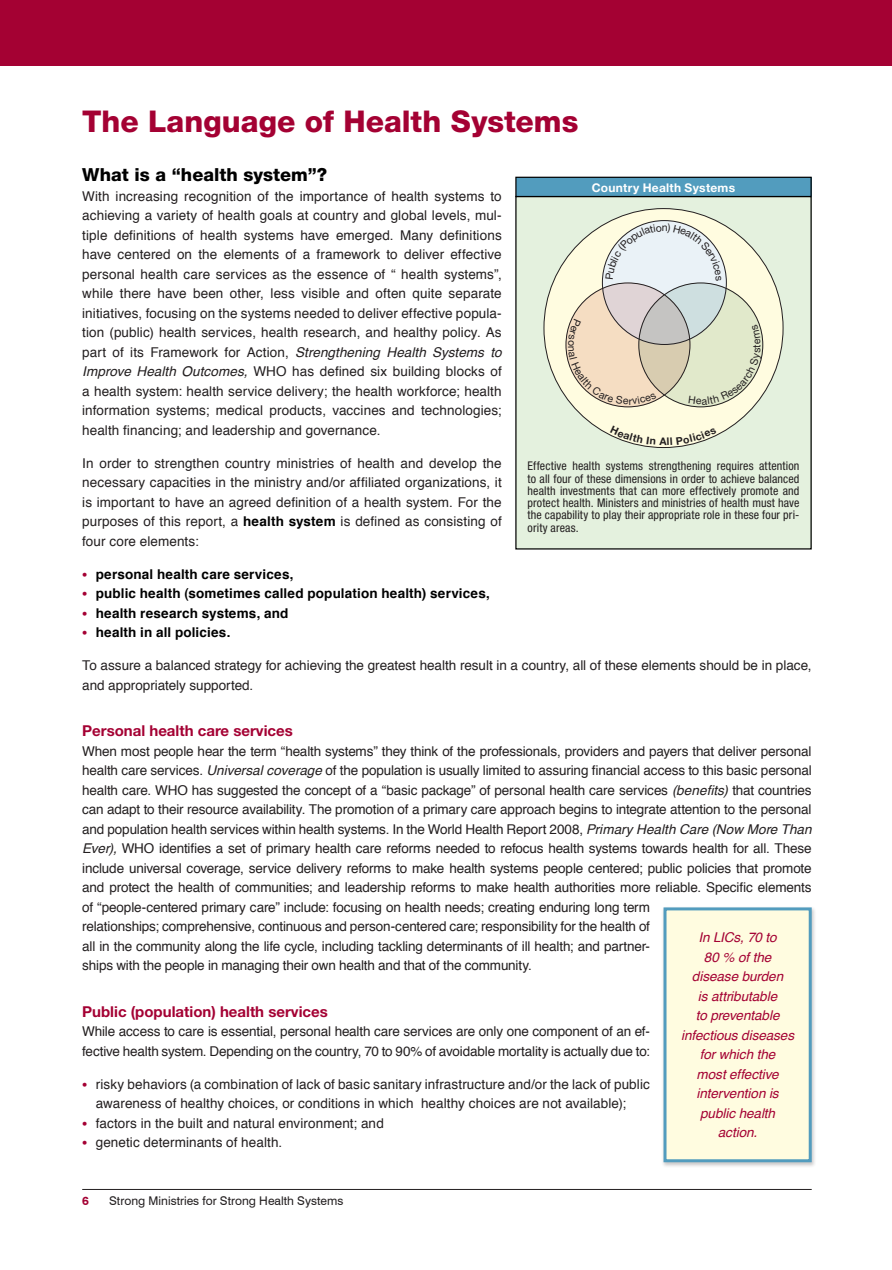
<style>
.page{position:relative;width:892px;height:1270px;background:#fff}
.page>*{position:absolute;margin:0;border:0;box-sizing:border-box;transform-origin:0 0}
.Header_1{font:800 30px "Helvetica Neue LT";color:#a40133}
.Header_2{font:800 18px "Helvetica Neue LT";color:#000}
.Header_3{font:700 15px "Helvetica Neue LT";color:#a40133}
.Body{font:13.5px/19.5px "Helvetica";letter-spacing:-.01em;color:#231f20}
.Body_Bullets{font:13.5px/19.5px "Helvetica";letter-spacing:.01em;color:#231f20}
.Pull_Quote_Info{font:italic 13.5px/19.5px "Helvetica";letter-spacing:-.005em;color:#a40133;text-align:center}
.Body_Bullets-2{font:700 13.5px "Helvetica";letter-spacing:.01em;color:#000}
.t1{font:condensed 12px/12.3px "Helvetica Neue LT";letter-spacing:.01em;color:#231f20;text-align:justify}
.t2{font:12px "Swiss 721 BT";color:#231f20}
.t3{font:700 12px "Helvetica Neue LT";letter-spacing:.02em;color:#fff}
.t4{font:700 12px "Swiss 721 BT";color:#a40133}
.s1{font-style:italic}
.s2{font-weight:700;color:#000}
.s3{font-family:"Myriad Pro";font-weight:600;font-size:16.5px;color:#a40133}
</style>
<div class="page">
<hr style="left:82px;top:1189px;width:729px;height:1px;background:#231f20">
<div style="left:0;top:0;width:891px;height:66px;background:#a40133"></div>
<div style="left:661px;top:906px;width:155px;height:262px;background:#231f20;opacity:.25"></div>
<svg style="left:662px;top:906px;width:151px;height:258px;background:#f3f5de"></svg>
<div style="left:516px;top:197px;width:295px;height:352px;background:#e4f1de"></div>
<div style="left:544px;top:209px;width:239px;height:239px;background:#fffce0;border-radius:50%"></div>
<svg style="left:602px;top:220px;width:124px;height:125px"></svg>
<svg style="left:565px;top:283px;width:125px;height:124px;background:#dacbc4"></svg>
<svg style="left:638px;top:283px;width:125px;height:124px;background:#c9cdc0"></svg>
<div style="left:516px;top:177px;width:295px;height:20px;background:#529cbe"></div>
<div style="left:515px;top:177px;width:296px;height:20px;border:1px solid #000"></div>
<svg style="left:610px;top:434px;width:106px;height:11px"></svg>
<svg style="left:605px;top:223px;width:116px;height:58px;background:#e9efef"></svg>
<svg style="left:568px;top:319px;width:88px;height:86px;background:#ead7bf"></svg>
<svg style="left:688px;top:324px;width:74px;height:81px;background:#dee5c9"></svg>
<p class="Header_1" style="left:82px;top:104px;width:497px">The Language of Health Systems</p>
<p class="Header_2" style="left:82px;top:164px;width:246px">What is a “health system”?</p>
<p class="Body" style="left:82px;top:187px;width:421px;text-align:justify">With increasing recognition of the importance of health systems to achieving a variety of health goals at country and global levels, mul&shy;tiple definitions of health systems have emerged. Many definitions have centered on the elements of a framework to deliver effective personal health care services as the essence of “ health systems”, while there have been other, less visible and often quite separate initiatives, focusing on the systems needed to deliver effective popula&shy;tion (public) health services, health research, and healthy policy. As part of its Framework for Action, <span class="s1">Strengthening Health Systems to Improve Health Outcomes,</span> WHO has defined six building blocks of a health system: health service delivery; the health workforce; health information systems; medical products, vaccines and technologies; health financing; and leadership and governance.</p>
<p class="Body" style="left:82px;top:454px;width:421px;text-align:justify">In order to strengthen country ministries of health and develop the necessary capacities in the ministry and/or affiliated organizations, it is important to have an agreed definition of a health system. For the purposes of this report, a <span class="s2">health system</span> is defined as consisting of four core elements:</p>
<p class="Body_Bullets-2" style="left:82px;top:563px;width:213px"><span class="s3">•</span> personal health care services,</p>
<p class="Body_Bullets-2" style="left:82px;top:583px;width:409px"><span class="s3">•</span> public health (sometimes called population health) services,</p>
<p class="Body_Bullets-2" style="left:82px;top:602px;width:208px"><span class="s3">•</span> health research systems, and</p>
<p class="Body_Bullets-2" style="left:82px;top:622px;width:150px"><span class="s3">•</span> health in all policies.</p>
<p class="Body" style="left:82px;top:656px;width:730px">To assure a balanced strategy for achieving the greatest health result in a country, all of these elements should be in place, and appropriately supported.</p>
<p class="Header_3" style="left:82px;top:722px;width:212px">Personal health care services</p>
<p class="Body" style="left:82px;top:742px;width:731px">When most people hear the term “health systems” they think of the professionals, providers and payers that deliver personal health care services. <span class="s1">Universal coverage</span> of the population is usually limited to assuring financial access to this basic personal health care. WHO has suggested the concept of a “basic package” of personal health care services <span class="s1">(benefits)</span> that countries can adapt to their resource availability. The promotion of a primary care approach begins to integrate attention to the personal and population health services within health systems. In the World Health Report 2008, <span class="s1">Primary Health Care (Now More Than Ever),</span> WHO identifies a set of primary health care reforms needed to refocus health systems towards health for all. These include universal coverage, service delivery reforms to make health systems people centered; public policies that promote and protect the health of communities; and leadership reforms to make health authorities more reliable. Specific elements of “people-centered primary care” include: focusing on health needs; creating enduring long term<br>relationships; comprehensive, continuous and person-centered care; responsibility for the health of<br>all in the community along the life cycle, including tackling determinants of ill health; and partner-<br>ships with the people in managing their own health and that of the community.</p>
<p class="Header_3" style="left:82px;top:1002px;width:247px">Public (population) health services</p>
<p class="Body" style="left:82px;top:1022px;width:569px">While access to care is essential, personal health care services are only one component of an ef&shy;fective health system. Depending on the country, 70 to 90% of avoidable mortality is actually due to:</p>
<p class="Body_Bullets" style="left:96px;top:1075px;width:555px;text-indent:-14px"><span class="s3">•</span> risky behaviors (a combination of lack of basic sanitary infrastructure and/or the lack of public awareness of healthy choices, or conditions in which healthy choices are not available);</p>
<p class="Body_Bullets" style="left:82px;top:1114px;width:303px"><span class="s3">•</span> factors in the built and natural environment; and</p>
<p class="Body_Bullets" style="left:82px;top:1133px;width:201px"><span class="s3">•</span> genetic determinants of health.</p>
<p class="t3" style="left:591px;top:180px;width:145px">Country Health Systems</p>
<p class="t1" style="left:527px;top:460px;width:273px">Effective health systems strengthening requires attention to all four of these dimensions in order to achieve balanced health investments that can more effectively promote and protect health. Ministers and ministries of health must have the capability to play their appropriate role in these four pri&shy;ority areas.</p>
<p class="Pull_Quote_Info" style="left:681px;top:928px;width:114px">In LICs, 70 to<br>80 % of the disease burden<br>is attributable<br>to preventable infectious diseases for which the<br>most effective intervention is public health action.</p>
<p class="t4" style="left:82px;top:1193px;width:8px">6</p>
<p class="t2" style="left:109px;top:1193px;width:235px">Strong Ministries for Strong Health Systems</p>
</div>
